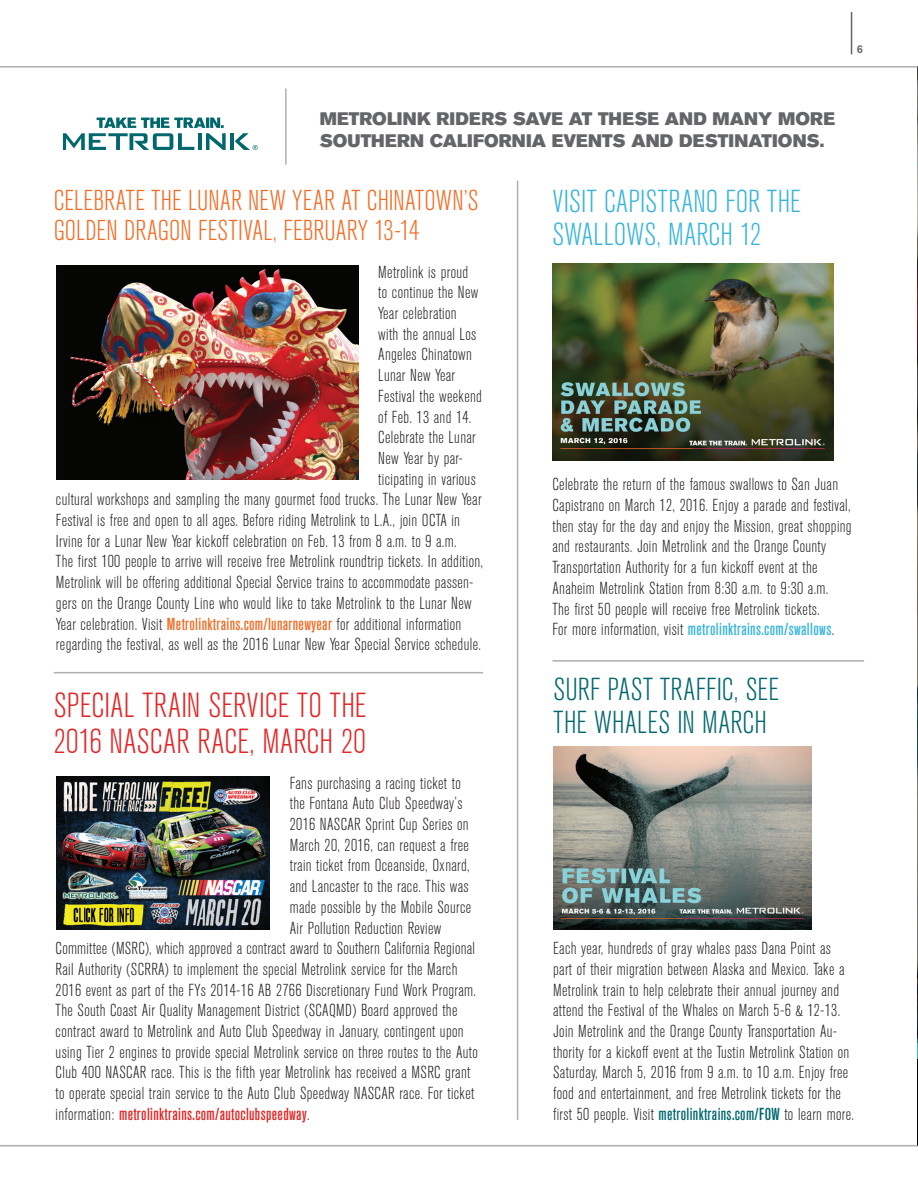
<style>
.page{position:relative;width:918px;height:1188px;background:#fff}
.page>*{position:absolute;margin:0;border:0;box-sizing:border-box;transform-origin:0 0}
.t1{font:300 condensed 34.5px/36px "Akzidenz Grotesk BE";letter-spacing:.01em;color:#e32525}
.t2{font:300 condensed 31.5px/33px "Akzidenz Grotesk BE";letter-spacing:.01em;color:#37b4dc}
.t3{font:300 condensed 31.5px/33px "Akzidenz Grotesk BE";letter-spacing:.01em;color:#00676d}
.t4{font:300 condensed 28.5px/30px "Akzidenz Grotesk BE";letter-spacing:.01em;color:#f36b23}
.t5{font:18px/21.6px "Akzidenz Grotesk BE Super";letter-spacing:.005em;color:#646569}
.t6{font:300 condensed 17.25px/20.7px "Akzidenz Grotesk BE";letter-spacing:.02em;color:#231f20}
.t7{font:500 condensed 17.25px "Akzidenz Grotesk BE";letter-spacing:.02em;color:#e32525}
.t8{font:500 11.25px "Akzidenz Grotesk BE";color:#646569}
.s1{font-weight:500;color:#f36b23}
.s2{font-weight:300;color:#231f20}
.s3{font-weight:500;color:#37b4dc}
.s4{font-weight:500;color:#00676d}
</style>
<div class="page">
<hr style="left:0;top:66px;width:918px;height:2px;background:#aeafb3">
<hr style="left:0;top:1145px;width:918px;height:1px;background:#aeafb3">
<hr style="left:851px;top:13px;width:1px;height:41px;background:#646569">
<hr style="left:552px;top:660px;width:312px;height:2px;background:#aeafb3">
<hr style="left:54px;top:672px;width:429px;height:1px;background:#aeafb3">
<hr style="left:517px;top:181px;width:1px;height:939px;background:#aeafb3">
<hr style="left:285px;top:88px;width:2px;height:77px;background:#aeafb3">
<img style="left:917px;top:214px;width:1px;height:373px">
<svg style="left:917px;top:68px;width:1px;height:146px"></svg>
<hr style="left:917px;top:1042px;width:1px;height:104px;background:#000104">
<svg style="left:917px;top:1042px;width:1px;height:16px"></svg>
<img style="left:56px;top:265px;width:302px;height:214px">
<img style="left:554px;top:746px;width:258px;height:183px">
<img style="left:552px;top:264px;width:281px;height:196px">
<img style="left:56px;top:776px;width:214px;height:154px">
<hr style="left:230px;top:133px;width:4px;height:17px;background:#00676d">
<svg style="left:235px;top:133px;width:23px;height:17px"></svg>
<svg style="left:63px;top:118px;width:163px;height:32px"></svg>
<svg style="left:917px;top:587px;width:1px;height:455px"></svg>
<p class="t8" style="left:857px;top:43px;width:8px">6</p>
<p class="t5" style="left:320px;top:108px;width:517px">METROLINK RIDERS SAVE AT THESE AND MANY MORE<br>SOUTHERN CALIFORNIA EVENTS AND DESTINATIONS.</p>
<p class="t4" style="left:54px;top:186px;width:426px">CELEBRATE THE LUNAR NEW YEAR AT CHINATOWN’S<br>GOLDEN DRAGON FESTIVAL, FEBRUARY 13-14</p>
<p class="t2" style="left:552px;top:186px;width:250px">VISIT CAPISTRANO FOR THE<br>SWALLOWS, MARCH 12</p>
<p class="t6" style="left:378px;top:262px;width:91px">Metrolink is proud</p>
<p class="t6" style="left:378px;top:283px;width:101px">to continue the New</p>
<p class="t6" style="left:378px;top:303px;width:80px">Year celebration</p>
<p class="t6" style="left:378px;top:324px;width:99px">with the annual Los</p>
<p class="t6" style="left:378px;top:345px;width:95px">Angeles Chinatown</p>
<p class="t6" style="left:378px;top:365px;width:78px">Lunar New Year</p>
<p class="t6" style="left:378px;top:386px;width:105px">Festival the weekend</p>
<p class="t6" style="left:378px;top:407px;width:95px">of Feb. 13 and 14.</p>
<p class="t6" style="left:378px;top:427px;width:99px">Celebrate the Lunar</p>
<p class="t6" style="left:378px;top:448px;width:86px">New Year by par-</p>
<p class="t6" style="left:378px;top:469px;width:99px">ticipating in various</p>
<p class="t6" style="left:56px;top:490px;width:427px">cultural workshops and sampling the many gourmet food trucks. The Lunar New Year</p>
<p class="t6" style="left:56px;top:510px;width:406px">Festival is free and open to all ages. Before riding Metrolink to L.A., join OCTA in</p>
<p class="t6" style="left:56px;top:531px;width:402px">Irvine for a Lunar New Year kickoff celebration on Feb. 13 from 8 a.m. to 9 a.m.</p>
<p class="t6" style="left:56px;top:552px;width:429px">The first 100 people to arrive will receive free Metrolink roundtrip tickets. In addition,</p>
<p class="t6" style="left:56px;top:572px;width:419px">Metrolink will be offering additional Special Service trains to accommodate passen-</p>
<p class="t6" style="left:56px;top:593px;width:417px">gers on the Orange County Line who would like to take Metrolink to the Lunar New</p>
<p class="t6" style="left:56px;top:614px;width:407px">Year celebration. Visit <span class="s1">Metrolinktrains.com/lunarnewyear</span> for additional information</p>
<p class="t6" style="left:56px;top:634px;width:426px">regarding the festival, as well as the 2016 Lunar New Year Special Service schedule.</p>
<p class="t1" style="left:54px;top:688px;width:314px">SPECIAL TRAIN SERVICE TO THE<br>2016 NASCAR RACE, MARCH 20</p>
<p class="t6" style="left:290px;top:773px;width:172px">Fans purchasing a racing ticket to</p>
<p class="t6" style="left:290px;top:794px;width:174px">the Fontana Auto Club Speedway’s</p>
<p class="t6" style="left:290px;top:814px;width:180px">2016 NASCAR Sprint Cup Series on</p>
<p class="t6" style="left:290px;top:835px;width:181px">March 20, 2016, can request a free</p>
<p class="t6" style="left:290px;top:856px;width:181px">train ticket from Oceanside, Oxnard,</p>
<p class="t6" style="left:290px;top:876px;width:180px">and Lancaster to the race. This was</p>
<p class="t6" style="left:290px;top:897px;width:183px">made possible by the Mobile Source</p>
<p class="t6" style="left:290px;top:918px;width:153px">Air Pollution Reduction Review</p>
<p class="t6" style="left:56px;top:939px;width:421px">Committee (MSRC), which approved a contract award to Southern California Regional</p>
<p class="t6" style="left:56px;top:959px;width:403px">Rail Authority (SCRRA) to implement the special Metrolink service for the March</p>
<p class="t6" style="left:56px;top:980px;width:422px">2016 event as part of the FYs 2014-16 AB 2766 Discretionary Fund Work Program.</p>
<p class="t6" style="left:56px;top:1001px;width:403px">The South Coast Air Quality Management District (SCAQMD) Board approved the</p>
<p class="t6" style="left:56px;top:1021px;width:409px">contract award to Metrolink and Auto Club Speedway in January, contingent upon</p>
<p class="t6" style="left:56px;top:1042px;width:424px">using Tier 2 engines to provide special Metrolink service on three routes to the Auto</p>
<p class="t6" style="left:56px;top:1063px;width:416px">Club 400 NASCAR race. This is the fifth year Metrolink has received a MSRC grant</p>
<p class="t6" style="left:56px;top:1083px;width:420px">to operate special train service to the Auto Club Speedway NASCAR race. For ticket</p>
<p class="t7" style="left:56px;top:1104px;width:255px"><span class="s2">information:</span> metrolinktrains.com/autoclubspeedway<span class="s2">.</span></p>
<p class="t6" style="left:552px;top:475px;width:301px">Celebrate the return of the famous swallows to San Juan Capistrano on March 12, 2016. Enjoy a parade and festival, then stay for the day and enjoy the Mission, great shopping and restaurants. Join Metrolink and the Orange County Transportation Authority for a fun kickoff event at the Anaheim Metrolink Station from 8:30 a.m. to 9:30 a.m.<br>The first 50 people will receive free Metrolink tickets.<br>For more information, visit <span class="s3">metrolinktrains.com/swallows</span>.</p>
<p class="t3" style="left:554px;top:674px;width:227px">SURF PAST TRAFFIC, SEE<br>THE WHALES IN MARCH</p>
<p class="t6" style="left:553px;top:938px;width:302px">Each year, hundreds of gray whales pass Dana Point as part of their migration between Alaska and Mexico. Take a Metrolink train to help celebrate their annual journey and attend the Festival of the Whales on March 5-6 &amp; 12-13.<br>Join Metrolink and the Orange County Transportation Au&shy;thority for a kickoff event at the Tustin Metrolink Station on Saturday, March 5, 2016 from 9 a.m. to 10 a.m. Enjoy free food and entertainment, and free Metrolink tickets for the first 50 people. Visit <span class="s4">metrolinktrains.com/FOW</span> to learn more.</p>
</div>
